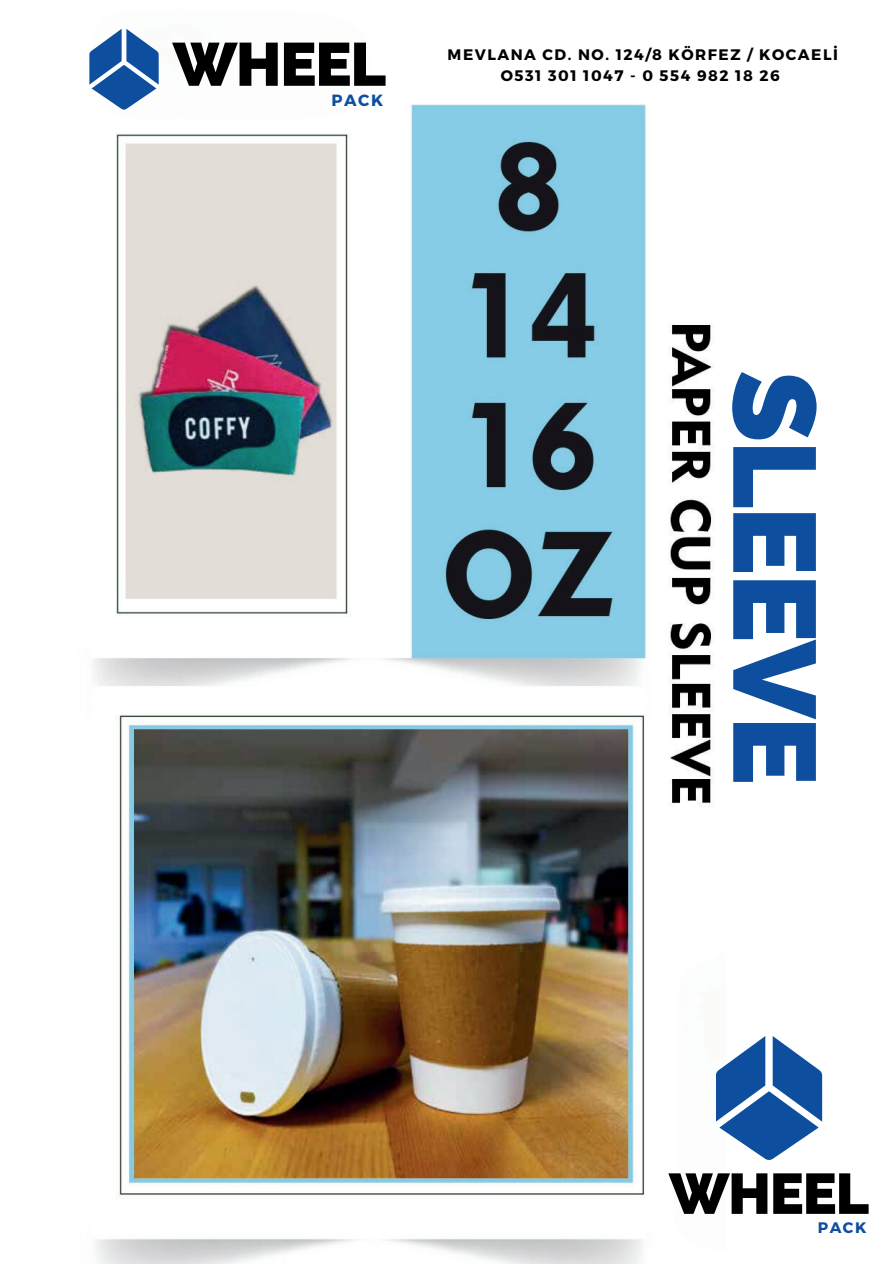
<style>
.page{position:relative;width:894px;height:1264px;background:#fff}
.page>*{position:absolute;margin:0;border:0;box-sizing:border-box;transform-origin:0 0}
.t1{font:800 116.25px "Raleway";letter-spacing:-.02em;color:#0d4f9e}
.t2{font:800 60.75px "Raleway";letter-spacing:-.02em;color:#000}
.t3{font:800 57px "Raleway";letter-spacing:-.02em;color:#000}
.t4{font:700 16.2px "Montserrat";color:#0d4f9e}
.t5{font:700 15.3px/20.2px "Montserrat";letter-spacing:.1em;color:#000;text-align:center}
.t6{font:700 15.15px "Montserrat";color:#0d4f9e}
</style>
<div class="page">
<img style="left:92px;top:104px;width:622px;height:1159px">
<img style="left:716px;top:1036px;width:105px;height:124px">
<img style="left:89px;top:29px;width:70px;height:81px">
<h2 class="t2" style="left:172px;top:29px;width:215px">WHEEL</h2>
<p class="t4" style="left:331px;top:91px;width:53px">PACK</p>
<p class="t5" style="left:447px;top:45px;width:391px">MEVLANA CD. NO. 124/8 KÖRFEZ / KOCAELİ<br>O531 301 1047 - 0 554 982 18 26</p>
<h1 class="t1" style="left:841px;top:370px;width:416px;rotate:90deg">SLEEVE</h1>
<h3 class="t3" style="left:668px;top:1160px;width:202px">WHEEL</h3>
<p class="t6" style="left:817px;top:1218px;width:50px">PACK</p>
</div>
